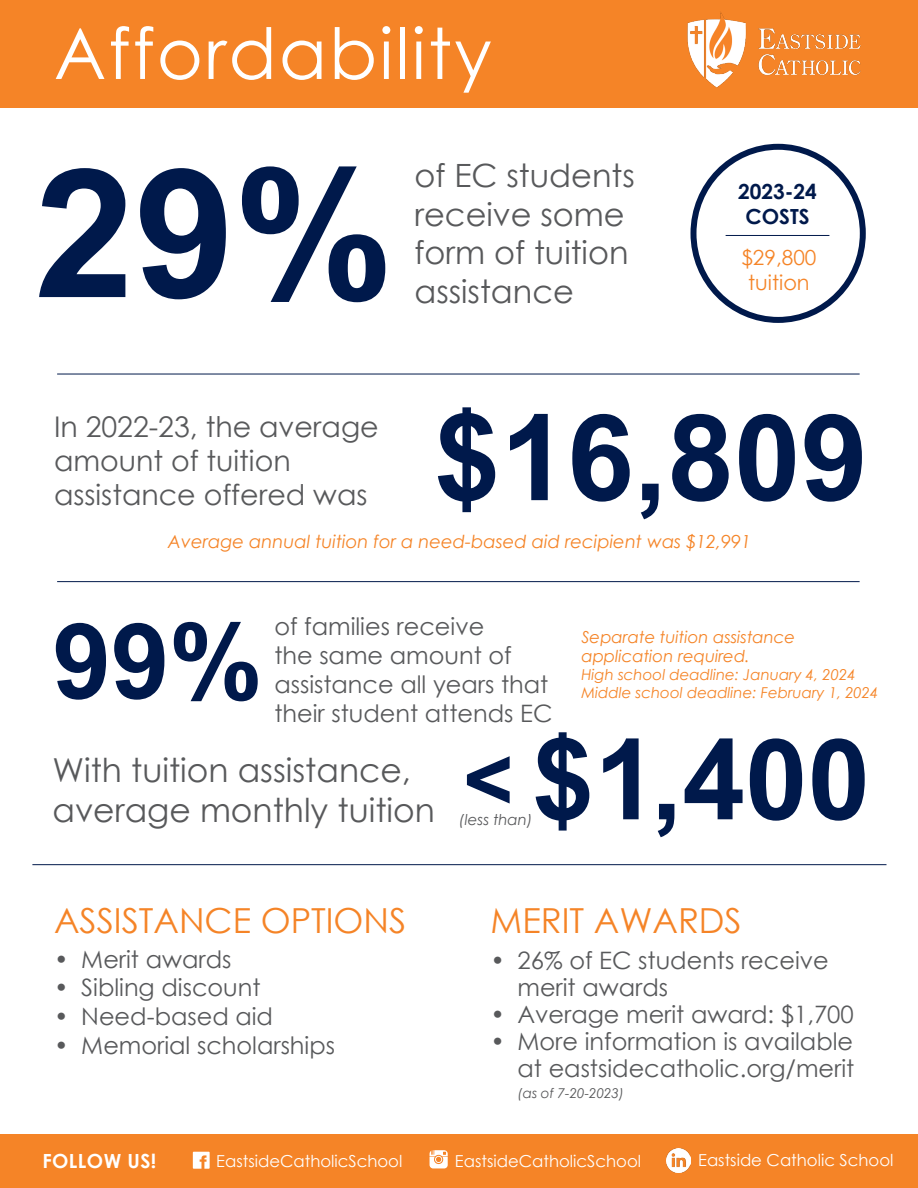
<style>
.page{position:relative;width:918px;height:1188px;background:#fff}
.page>*{position:absolute;margin:0;border:0;box-sizing:border-box;transform-origin:0 0}
.t1{font:700 179.4px "Arial";color:#00194b}
.t2{font:700 120px "Arial";color:#00194b}
.t3{font:700 112.5px "Arial";color:#00194b}
.t4{font:700 105px "Arial";color:#00194b}
.t5{font:700 87px "Arial";color:#00194b}
.t6{font:70.5px "Century Gothic";letter-spacing:.03em;color:#fff}
.t7{font:34.5px "Century Gothic";color:#f58427}
.t8{font:33px "Century Gothic";color:#58595b}
.t9{font:32.1px/38.4px "Century Gothic";color:#58595b}
.t10{font:28.5px/34.2px "Century Gothic";color:#58595b}
.t11{font:24px/28.8px "Century Gothic";color:#58595b}
.t12{font:20.85px/25px "Century Gothic";color:#f58427;text-align:center}
.t13{font:700 20.85px "Century Gothic";color:#00194b}
.t14{font:700 19.5px "Century Gothic";letter-spacing:.02em;color:#fff}
.t15{font:italic 18px "Century Gothic";color:#f58427}
.List{font:16.5px "Century Gothic";color:#fff}
.t16{font:italic 16.5px/19.8px "Century Gothic";color:#f58427}
.t17{font:italic 15px/18px "Century Gothic";color:#f58427}
.t18{font:italic 15px "Century Gothic";color:#58595b}
.t19{font:italic 13.5px "Century Gothic";color:#58595b}
</style>
<div class="page">
<div style="left:0;top:0;width:918px;height:108px;background:#f58427"></div>
<div style="left:691px;top:144px;width:175px;height:179px;border:6px solid #00194b;border-radius:50%"></div>
<hr style="left:32px;top:864px;width:855px;height:1px;background:#00194b">
<hr style="left:726px;top:235px;width:103px;height:1px;background:#00194b">
<hr style="left:57px;top:374px;width:803px;height:1px;background:#00194b">
<hr style="left:57px;top:581px;width:803px;height:1px;background:#00194b">
<div style="left:0;top:1135px;width:918px;height:53px;background:#f58427"></div>
<img style="left:687px;top:12px;width:174px;height:76px">
<svg style="left:429px;top:1150px;width:19px;height:18px"></svg>
<svg style="left:193px;top:1152px;width:17px;height:17px"></svg>
<img style="left:667px;top:1148px;width:24px;height:24px">
<p class="t6" style="left:54px;top:4px;width:439px">Affordability</p>
<p class="t1" style="left:35px;top:108px;width:361px">29%</p>
<p class="t9" style="left:414px;top:156px;width:222px">of EC students receive some form of tuition</p>
<p class="t9" style="left:414px;top:271px;width:161px">assistance</p>
<p class="t13" style="left:738px;top:176px;width:80px">2023-24</p>
<p class="t13" style="left:745px;top:201px;width:66px">COSTS</p>
<p class="t12" style="left:741px;top:244px;width:76px">$29,800 tuition</p>
<p class="t10" style="left:54px;top:409px;width:326px">In 2022-23, the average amount of tuition assistance offered was</p>
<p class="t2" style="left:434px;top:373px;width:435px">$16,809</p>
<p class="t15" style="left:168px;top:529px;width:585px">Average annual tuition for a need-based aid recipient was $12,991</p>
<p class="t4" style="left:52px;top:587px;width:212px">99%</p>
<p class="t11" style="left:274px;top:612px;width:280px">of families receive<br>the same amount of assistance all years that their student attends EC</p>
<p class="t16" style="left:581px;top:627px;width:215px">Separate tuition assistance application required.</p>
<p class="t17" style="left:581px;top:666px;width:299px">High school deadline: January 4, 2024<br>Middle school deadline: February 1, 2024</p>
<p class="t8" style="left:52px;top:747px;width:360px">With tuition assistance,</p>
<p class="t8" style="left:52px;top:787px;width:384px">average monthly tuition</p>
<p class="t3" style="left:532px;top:701px;width:340px">$1,400</p>
<p class="t5" style="left:463px;top:719px;width:52px">&lt;</p>
<p class="t18" style="left:459px;top:810px;width:75px">(less than)</p>
<p class="t7" style="left:54px;top:896px;width:354px">ASSISTANCE OPTIONS</p>
<p class="t11" style="left:54px;top:944px;width:179px">• Merit awards</p>
<p class="t11" style="left:54px;top:973px;width:208px">• Sibling discount</p>
<p class="t11" style="left:54px;top:1002px;width:220px">• Need-based aid</p>
<p class="t11" style="left:54px;top:1030px;width:282px">• Memorial scholarships</p>
<p class="t7" style="left:491px;top:896px;width:253px">MERIT AWARDS</p>
<p class="t11" style="left:518px;top:946px;width:313px;line-height:27px;text-indent:-27px">• 26% of EC students receive merit awards</p>
<p class="t11" style="left:490px;top:1000px;width:365px">• Average merit award: $1,700</p>
<p class="t11" style="left:490px;top:1027px;width:365px;line-height:27px;text-align:right">• More information is available at eastsidecatholic.org/merit</p>
<p class="t19" style="left:518px;top:1084px;width:108px">(as of 7-20-2023)</p>
<p class="t14" style="left:42px;top:1146px;width:115px">FOLLOW US!</p>
<p class="List" style="left:216px;top:1150px;width:188px">EastsideCatholicSchool</p>
<p class="List" style="left:455px;top:1150px;width:188px">EastsideCatholicSchool</p>
<p class="List" style="left:698px;top:1148px;width:197px">Eastside Catholic School</p>
</div>
